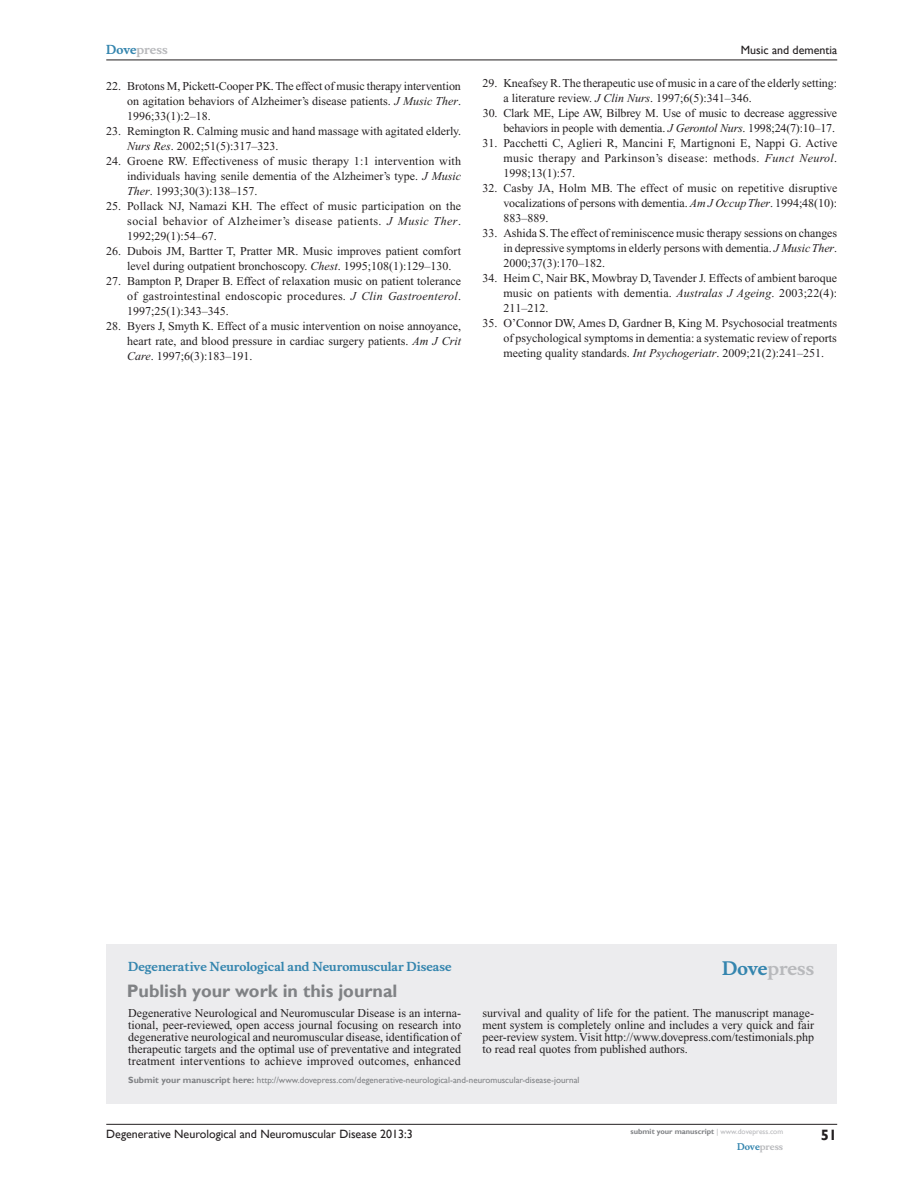
<style>
.page{position:relative;width:918px;height:1188px;background:#fff}
.page>*{position:absolute;margin:0;border:0;box-sizing:border-box;transform-origin:0 0}
.PromBx-H1{font:700 18px "Gill Sans";color:#808285}
.PromBx-Brand{font:700 18px "Musee";color:#b8b9bc}
.t1{font:700 15px "Gill Sans";color:#231f20}
.RefNL2{font:12px/15px "Times New Roman";color:#231f20;text-align:justify}
.PromBx-Tx{font:12px/12px "Times New Roman";color:#231f20;text-align:justify}
.t2{font:12px "Gill Sans";color:#231f20}
.PromBx-JrnlName{font:700 12px "Musee";color:#3485ae}
.t3{font:700 12px "Musee";color:#b8b9bc}
.PromBx-SubmitMssWebA{font:9px "Gill Sans";color:#808285}
.t4{font:700 9px "Musee";color:#b8b9bc}
.t5{font:700 7.5px "Gill Sans";color:#808285}
.s1{color:#3485ae}
.s2{font-style:italic}
.s3{font-weight:700}
.s4{font-weight:400;color:#b8b9bc}
</style>
<div class="page">
<div style="left:106px;top:944px;width:731px;height:159px;background:#ececee"></div>
<hr style="left:106px;top:1124px;width:731px;height:1px;background:#231f20">
<hr style="left:106px;top:60px;width:731px;height:1px;background:#231f20">
<p class="t3" style="left:106px;top:43px;width:63px"><span class="s1">Dove</span>press</p>
<p class="RefNL2" style="left:127px;top:79px;width:335px;text-indent:-21px">22. Brotons M, Pickett-Cooper PK. The effect of music therapy intervention on agitation behaviors of Alzheimer’s disease patients. <span class="s2">J Music Ther</span>.<br>1996;33(1):2–18.</p>
<p class="RefNL2" style="left:127px;top:124px;width:335px;text-indent:-21px">23. Remington R. Calming music and hand massage with agitated elderly.<br><span class="s2">Nurs Res</span>. 2002;51(5):317–323.</p>
<p class="RefNL2" style="left:127px;top:154px;width:335px;text-indent:-21px">24. Groene RW. Effectiveness of music therapy 1:1 intervention with individuals having senile dementia of the Alzheimer’s type. <span class="s2">J Music Ther</span>. 1993;30(3):138–157.</p>
<p class="RefNL2" style="left:127px;top:199px;width:336px;text-indent:-21px">25. Pollack NJ, Namazi KH. The effect of music participation on the social behavior of Alzheimer’s disease patients. <span class="s2">J Music Ther</span>.<br>1992;29(1):54–67.</p>
<p class="RefNL2" style="left:127px;top:244px;width:335px;text-indent:-21px">26. Dubois JM, Bartter T, Pratter MR. Music improves patient comfort level during outpatient bronchoscopy. <span class="s2">Chest</span>. 1995;108(1):129–130.</p>
<p class="RefNL2" style="left:127px;top:274px;width:335px;text-indent:-21px">27. Bampton P, Draper B. Effect of relaxation music on patient tolerance of gastrointestinal endoscopic procedures. <span class="s2">J Clin Gastroenterol</span>.<br>1997;25(1):343–345.</p>
<p class="RefNL2" style="left:127px;top:319px;width:335px;text-indent:-21px">28. Byers J, Smyth K. Effect of a music intervention on noise annoyance, heart rate, and blood pressure in cardiac surgery patients. <span class="s2">Am J Crit Care</span>. 1997;6(3):183–191.</p>
<p class="t2" style="left:741px;top:43px;width:98px">Music and dementia</p>
<p class="RefNL2" style="left:503px;top:76px;width:335px;text-indent:-21px">29. Kneafsey R. The therapeutic use of music in a care of the elderly setting: a literature review. <span class="s2">J Clin Nurs</span>. 1997;6(5):341–346.</p>
<p class="RefNL2" style="left:483px;top:106px;width:356px;text-align:right">30. Clark ME, Lipe AW, Bilbrey M. Use of music to decrease aggressive behaviors in people with dementia. <span class="s2">J Gerontol Nurs</span>. 1998;24(7):10–17.</p>
<p class="RefNL2" style="left:503px;top:136px;width:335px;text-indent:-21px">31. Pacchetti C, Aglieri R, Mancini F, Martignoni E, Nappi G. Active music therapy and Parkinson’s disease: methods. <span class="s2">Funct Neurol</span>.<br>1998;13(1):57.</p>
<p class="RefNL2" style="left:503px;top:181px;width:336px;text-indent:-21px">32. Casby JA, Holm MB. The effect of music on repetitive disruptive vocalizations of persons with dementia. <span class="s2">Am J Occup Ther</span>. 1994;48(10):<br>883–889.</p>
<p class="RefNL2" style="left:503px;top:226px;width:335px;text-indent:-21px">33. Ashida S. The effect of reminiscence music therapy sessions on changes in depressive symptoms in elderly persons with dementia. <span class="s2">J Music Ther</span>.<br>2000;37(3):170–182.</p>
<p class="RefNL2" style="left:503px;top:271px;width:335px;text-indent:-21px">34. Heim C, Nair BK, Mowbray D, Tavender J. Effects of ambient baroque music on patients with dementia. <span class="s2">Australas J Ageing</span>. 2003;22(4):<br>211–212.</p>
<p class="RefNL2" style="left:503px;top:316px;width:335px;text-indent:-21px">35. O’Connor DW, Ames D, Gardner B, King M. Psychosocial treatments of psychological symptoms in dementia: a systematic review of reports meeting quality standards. <span class="s2">Int Psychogeriatr</span>. 2009;21(2):241–251.</p>
<p class="PromBx-JrnlName" style="left:128px;top:959px;width:325px">Degenerative Neurological and Neuromuscular Disease</p>
<p class="PromBx-H1" style="left:127px;top:980px;width:272px">Publish your work in this journal</p>
<p class="PromBx-Brand" style="left:722px;top:958px;width:94px"><span class="s1">Dove</span>press</p>
<p class="PromBx-Tx" style="left:128px;top:1007px;width:334px">Degenerative Neurological and Neuromuscular Disease is an interna&shy;tional, peer-reviewed, open access journal focusing on research into degenerative neurological and neuromuscular disease, identification of therapeutic targets and the optimal use of preventative and integrated treatment interventions to achieve improved outcomes, enhanced</p>
<p class="PromBx-Tx" style="left:482px;top:1007px;width:333px">survival and quality of life for the patient. The manuscript manage&shy;ment system is completely online and includes a very quick and fair peer-review system. Visit http://www.dovepress.com/testimonials.php to read real quotes from published authors.</p>
<p class="PromBx-SubmitMssWebA" style="left:128px;top:1075px;width:453px"><span class="s3">Submit your manuscript here:</span> http://www.dovepress.com/degenerative-neurological-and-neuromuscular-disease-journal</p>
<p class="t2" style="left:106px;top:1127px;width:308px">Degenerative Neurological and Neuromuscular Disease 2013:3</p>
<p class="t5" style="left:631px;top:1127px;width:154px">submit your manuscript <span class="s4">| www.dovepress.com</span></p>
<p class="t4" style="left:737px;top:1141px;width:48px"><span class="s1">Dove</span>press</p>
<p class="t1" style="left:821px;top:1126px;width:18px">51</p>
</div>
